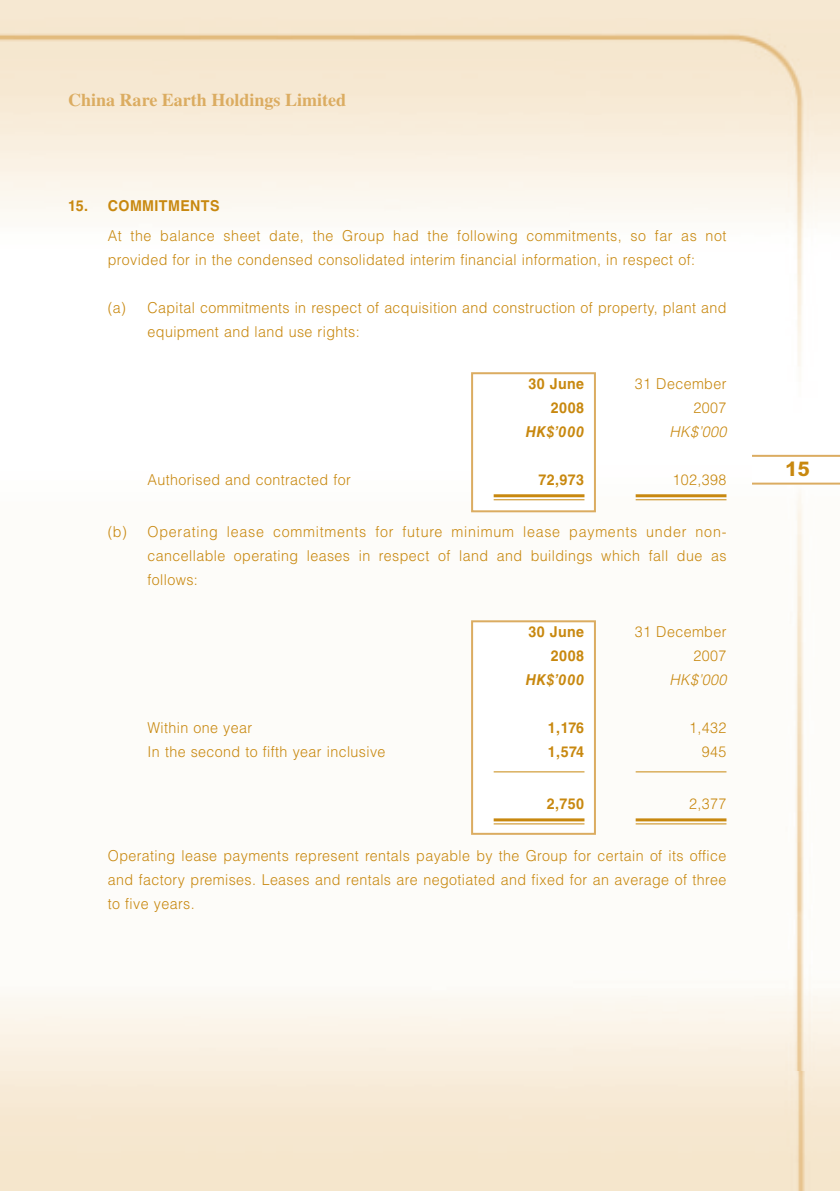
<style>
.page{position:relative;width:840px;height:1191px;background:#fff}
.page>*{position:absolute;margin:0;border:0;box-sizing:border-box;transform-origin:0 0}
.t1{font:800 20px "Arial MT Std";color:#c8880f}
.t2{font:700 18px "Times LT Std";color:#dbac61}
.t3{font:300 15px/24px "Helvetica LT Std";letter-spacing:.03em;color:#c8880f;scale:.95 1}
.t4{font:700 15px "Helvetica LT Std";letter-spacing:.03em;color:#c8880f;scale:.95 1}
.t5{font:italic 700 15px "Helvetica LT Std";letter-spacing:.07em;color:#c8880f;scale:.95 1}
.t6{font:italic 300 15px "Helvetica LT Std";letter-spacing:.03em;color:#c8880f;scale:.95 1}
</style>
<div class="page">
<img style="left:0;top:0;width:839px;height:1190px">
<div style="left:751px;top:455px;width:88px;height:29px;background:#fff"></div>
<hr style="left:751px;top:482px;width:88px;height:2px;background:#dbac61">
<hr style="left:751px;top:455px;width:88px;height:2px;background:#dbac61">
<div style="left:472px;top:373px;width:122px;height:138px;background:#fff"></div>
<div style="left:471px;top:372px;width:124px;height:140px;border:2px solid #dbac61"></div>
<hr style="left:493px;top:494px;width:91px;height:3px;background:#c8880f">
<hr style="left:493px;top:499px;width:91px;height:1px;background:#c8880f">
<hr style="left:635px;top:494px;width:91px;height:3px;background:#c8880f">
<hr style="left:635px;top:499px;width:91px;height:1px;background:#c8880f">
<div style="left:472px;top:621px;width:122px;height:213px;background:#fff"></div>
<div style="left:471px;top:620px;width:124px;height:215px;border:2px solid #dbac61"></div>
<hr style="left:493px;top:771px;width:91px;height:1px;background:#c8880f">
<hr style="left:635px;top:771px;width:91px;height:1px;background:#c8880f">
<hr style="left:493px;top:818px;width:91px;height:3px;background:#c8880f">
<hr style="left:493px;top:823px;width:91px;height:1px;background:#c8880f">
<hr style="left:635px;top:818px;width:91px;height:3px;background:#c8880f">
<hr style="left:635px;top:823px;width:91px;height:1px;background:#c8880f">
<p class="t2" style="left:68px;top:92px;width:279px">China Rare Earth Holdings Limited</p>
<p class="t4" style="left:68px;top:200px;width:161px">15. COMMITMENTS</p>
<p class="t3" style="left:108px;top:225px;width:652px">At the balance sheet date, the Group had the following commitments, so far as not provided for in the condensed consolidated interim financial information, in respect of:</p>
<p class="t3" style="left:147px;top:297px;width:610px;text-indent:-40px">(a) Capital commitments in respect of acquisition and construction of property, plant and equipment and land use rights:</p>
<p class="t4" style="left:528px;top:378px;width:60px">30 June</p>
<p class="t3" style="left:634px;top:373px;width:98px">31 December</p>
<p class="t4" style="left:550px;top:402px;width:37px">2008</p>
<p class="t3" style="left:693px;top:397px;width:36px">2007</p>
<p class="t5" style="left:525px;top:423px;width:63px">HK$’000</p>
<p class="t6" style="left:669px;top:423px;width:62px">HK$’000</p>
<p class="t3" style="left:147px;top:469px;width:215px">Authorised and contracted for</p>
<p class="t4" style="left:538px;top:474px;width:49px">72,973</p>
<p class="t3" style="left:672px;top:469px;width:58px">102,398</p>
<p class="t3" style="left:147px;top:521px;width:610px;text-align:justify;text-indent:-40px">(b) Operating lease commitments for future minimum lease payments under non&shy;cancellable operating leases in respect of land and buildings which fall due as follows:</p>
<p class="t4" style="left:528px;top:626px;width:60px">30 June</p>
<p class="t3" style="left:634px;top:621px;width:98px">31 December</p>
<p class="t4" style="left:550px;top:650px;width:37px">2008</p>
<p class="t3" style="left:693px;top:645px;width:36px">2007</p>
<p class="t5" style="left:525px;top:671px;width:63px">HK$’000</p>
<p class="t6" style="left:669px;top:671px;width:62px">HK$’000</p>
<p class="t3" style="left:147px;top:717px;width:112px">Within one year</p>
<p class="t4" style="left:547px;top:722px;width:40px">1,176</p>
<p class="t3" style="left:688px;top:717px;width:41px">1,432</p>
<p class="t3" style="left:147px;top:741px;width:252px">In the second to fifth year inclusive</p>
<p class="t4" style="left:547px;top:746px;width:40px">1,574</p>
<p class="t3" style="left:701px;top:741px;width:27px">945</p>
<p class="t4" style="left:546px;top:798px;width:41px">2,750</p>
<p class="t3" style="left:688px;top:793px;width:41px">2,377</p>
<p class="t3" style="left:108px;top:845px;width:652px;text-align:justify">Operating lease payments represent rentals payable by the Group for certain of its office and factory premises. Leases and rentals are negotiated and fixed for an average of three to five years.</p>
<h1 class="t1" style="left:784px;top:457px;width:26px">15</h1>
</div>
